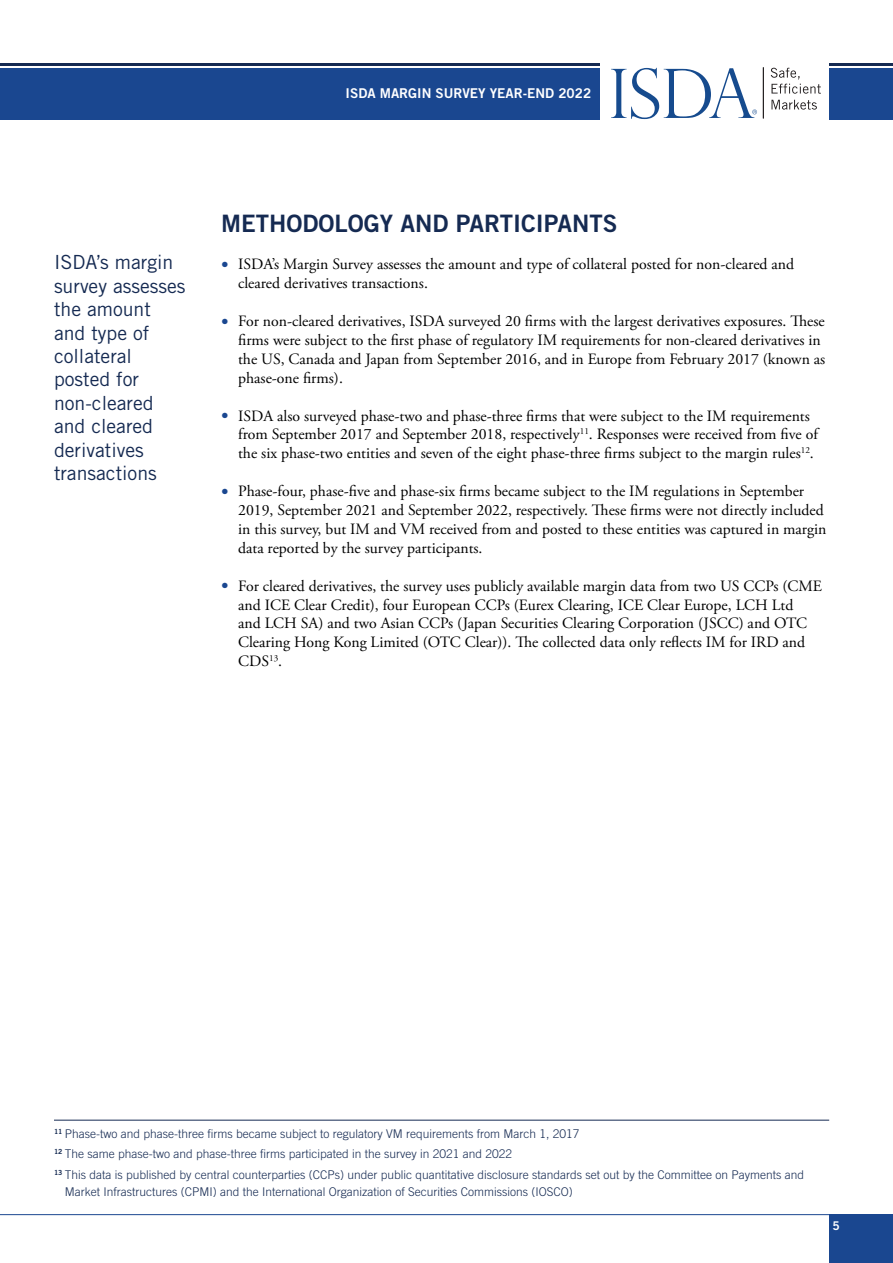
<style>
.page{position:relative;width:893px;height:1263px;background:#fff}
.page>*{position:absolute;margin:0;border:0;box-sizing:border-box;transform-origin:0 0}
.t1{font:24px "Trade Gothic Bold Two";color:#152a52}
.t2{font:19.5px/23.4px "Trade Gothic LT Std";color:#152a52}
.t3{font:15.75px/18.9px "Adobe Garamond Pro";color:#000}
.t4{font:13.5px "Trade Gothic LT Std Bd 2";color:#fff}
.t5{font:300 12px/20.7px "Trade Gothic LT Std";color:#152a52}
.t6{font:12px "Trade Gothic Bold Two";color:#fff}
.s1{font-size:19.5px;color:#1a4790}
</style>
<div class="page">
<div style="left:0;top:68px;width:600px;height:51px;background:#1a4790"></div>
<div style="left:829px;top:68px;width:64px;height:51px;background:#1a4790"></div>
<hr style="left:0;top:64px;width:600px;height:2px;background:#152a52">
<hr style="left:829px;top:64px;width:64px;height:2px;background:#152a52">
<div style="left:829px;top:1214px;width:64px;height:49px;background:#1a4790"></div>
<svg style="left:771px;top:68px;width:50px;height:26px"></svg>
<svg style="left:771px;top:100px;width:46px;height:10px"></svg>
<hr style="left:763px;top:67px;width:1px;height:51px;background:#231f20">
<svg style="left:611px;top:68px;width:146px;height:51px"></svg>
<hr style="left:0;top:1214px;width:829px;height:1px;background:#1a4790">
<hr style="left:54px;top:1120px;width:775px;height:1px;background:#152a52">
<p class="t4" style="left:346px;top:85px;width:247px">ISDA MARGIN SURVEY YEAR-END 2022</p>
<p class="t2" style="left:54px;top:250px;width:133px">ISDA’s margin survey assesses the amount and type of collateral posted for non-cleared and cleared derivatives transactions</p>
<h1 class="t1" style="left:221px;top:209px;width:398px">METHODOLOGY AND PARTICIPANTS</h1>
<p class="t3" style="left:238px;top:255px;width:558px;text-indent:-17px"><span class="s1">•</span> ISDA’s Margin Survey assesses the amount and type of collateral posted for non-cleared and cleared derivatives transactions.</p>
<p class="t3" style="left:238px;top:312px;width:589px;text-indent:-17px"><span class="s1">•</span> For non-cleared derivatives, ISDA surveyed 20 firms with the largest derivatives exposures. These firms were subject to the first phase of regulatory IM requirements for non-cleared derivatives in the US, Canada and Japan from September 2016, and in Europe from February 2017 (known as phase-one firms).</p>
<p class="t3" style="left:238px;top:407px;width:581px;text-indent:-17px"><span class="s1">•</span> ISDA also surveyed phase-two and phase-three firms that were subject to the IM requirements from September 2017 and September 2018, respectively<sup>11</sup>. Responses were received from five of the six phase-two entities and seven of the eight phase-three firms subject to the margin rules<sup>12</sup>.</p>
<p class="t3" style="left:238px;top:482px;width:590px;text-indent:-17px"><span class="s1">•</span> Phase-four, phase-five and phase-six firms became subject to the IM regulations in September 2019, September 2021 and September 2022, respectively. These firms were not directly included in this survey, but IM and VM received from and posted to these entities was captured in margin data reported by the survey participants.</p>
<p class="t3" style="left:238px;top:577px;width:585px;text-indent:-17px"><span class="s1">•</span> For cleared derivatives, the survey uses publicly available margin data from two US CCPs (CME and ICE Clear Credit), four European CCPs (Eurex Clearing, ICE Clear Europe, LCH Ltd<br>and LCH SA) and two Asian CCPs (Japan Securities Clearing Corporation (JSCC) and OTC Clearing Hong Kong Limited (OTC Clear)). The collected data only reflects IM for IRD and CDS<sup>13</sup>.</p>
<p class="t5" style="left:54px;top:1123px;width:752px"><sup>11</sup> Phase-two and phase-three firms became subject to regulatory VM requirements from March 1, 2017<br><sup>12</sup> The same phase-two and phase-three firms participated in the survey in 2021 and 2022<br><sup>13</sup> This data is published by central counterparties (CCPs) under public quantitative disclosure standards set out by the Committee on Payments and</p>
<p class="t5" style="left:65px;top:1181px;width:510px">Market Infrastructures (CPMI) and the International Organization of Securities Commissions (IOSCO)</p>
<p class="t6" style="left:833px;top:1219px;width:9px">5</p>
</div>
